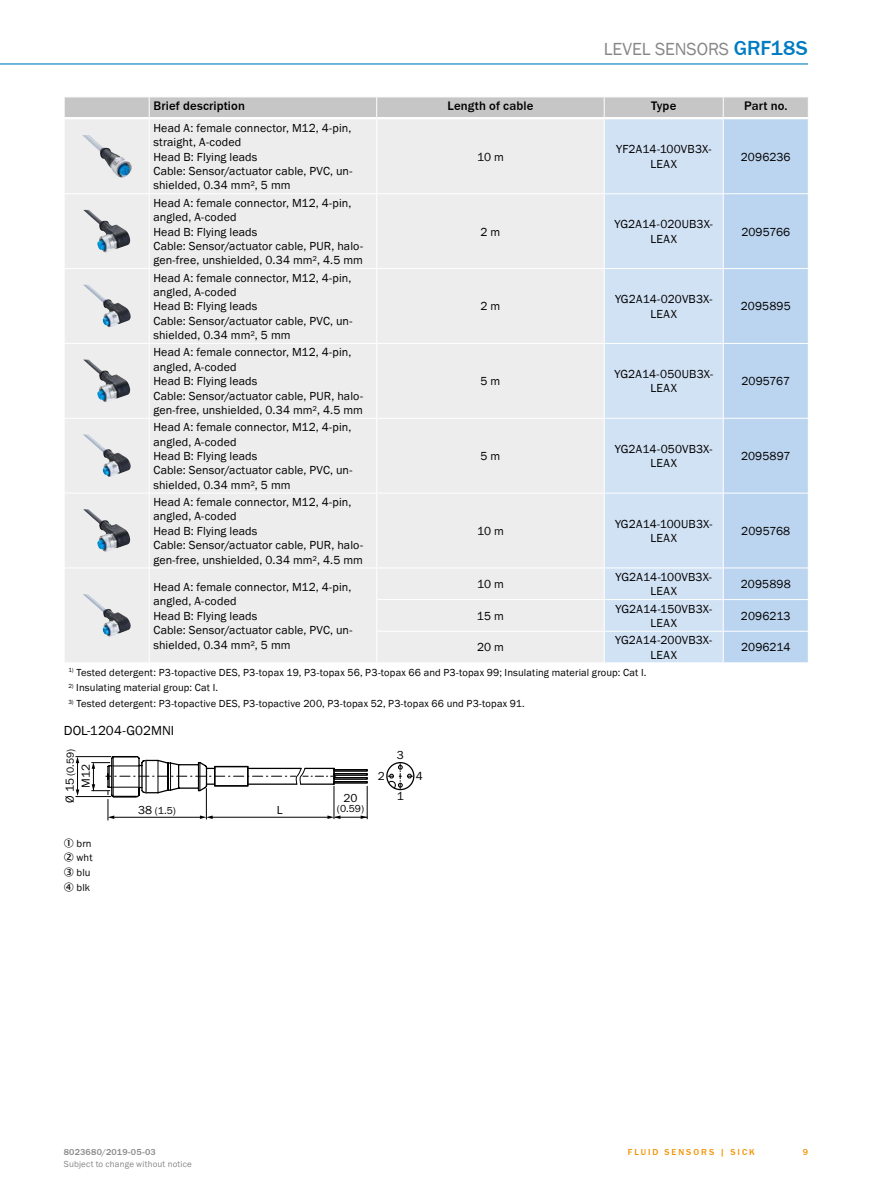
<style>
.page{position:relative;width:893px;height:1188px;background:#fff}
.page>*{position:absolute;margin:0;border:0;box-sizing:border-box;transform-origin:0 0}
.t1{font:18px "SICK Franklin";letter-spacing:-.005em;color:#878787}
.t2{font:13.5px "SICK Franklin";letter-spacing:.005em;color:#000}
.t3{font:500 12.75px "SICK Franklin";letter-spacing:.01em;color:#000}
.t4{font:12px/14.4px "SICK Franklin";letter-spacing:.01em;color:#000;text-align:center}
.t5{font:10.5px/14.7px "SICK Franklin";letter-spacing:.015em;color:#000}
.t6{font:9px "SICK Franklin";letter-spacing:.02em;color:#878787}
.t7{font:500 9px "SICK Franklin";letter-spacing:.02em;color:#878787}
.t8{font:500 9px "SICK Franklin";letter-spacing:.225em;color:#f39200}
.s1{font-weight:500;font-size:21px;color:#007cc2}
.s2{font-size:12px}
</style>
<div class="page">
<hr style="left:0;top:63px;width:808px;height:2px;background:#007cc2">
<div style="left:65px;top:119px;width:539px;height:543px;background:#ededed"></div>
<div style="left:605px;top:119px;width:118px;height:543px;background:#d2e2f5"></div>
<div style="left:724px;top:119px;width:84px;height:543px;background:#bbd4ef"></div>
<svg style="left:64px;top:97px;width:744px;height:21px;background:#c9c9c9"></svg>
<hr style="left:723px;top:117px;width:85px;height:2px;background:#fff">
<hr style="left:149px;top:119px;width:1px;height:74px;background:#fff">
<hr style="left:376px;top:119px;width:1px;height:74px;background:#fff">
<hr style="left:64px;top:193px;width:85px;height:1px;background:#fff">
<hr style="left:149px;top:193px;width:228px;height:1px;background:#fff">
<hr style="left:149px;top:194px;width:1px;height:74px;background:#fff">
<hr style="left:377px;top:193px;width:227px;height:1px;background:#fff">
<hr style="left:376px;top:194px;width:1px;height:74px;background:#fff">
<hr style="left:604px;top:193px;width:119px;height:1px;background:#fff">
<hr style="left:723px;top:193px;width:86px;height:1px;background:#fff">
<hr style="left:64px;top:268px;width:85px;height:1px;background:#fff">
<hr style="left:149px;top:268px;width:228px;height:1px;background:#fff">
<hr style="left:149px;top:269px;width:1px;height:74px;background:#fff">
<hr style="left:377px;top:268px;width:227px;height:1px;background:#fff">
<hr style="left:376px;top:269px;width:1px;height:74px;background:#fff">
<hr style="left:604px;top:268px;width:119px;height:1px;background:#fff">
<hr style="left:723px;top:268px;width:86px;height:1px;background:#fff">
<hr style="left:64px;top:343px;width:85px;height:1px;background:#fff">
<hr style="left:149px;top:343px;width:228px;height:1px;background:#fff">
<hr style="left:149px;top:344px;width:1px;height:74px;background:#fff">
<hr style="left:377px;top:343px;width:227px;height:1px;background:#fff">
<hr style="left:376px;top:344px;width:1px;height:74px;background:#fff">
<hr style="left:604px;top:343px;width:119px;height:1px;background:#fff">
<hr style="left:723px;top:343px;width:86px;height:1px;background:#fff">
<hr style="left:64px;top:418px;width:85px;height:1px;background:#fff">
<hr style="left:149px;top:418px;width:228px;height:1px;background:#fff">
<hr style="left:149px;top:419px;width:1px;height:74px;background:#fff">
<hr style="left:377px;top:418px;width:227px;height:1px;background:#fff">
<hr style="left:376px;top:419px;width:1px;height:74px;background:#fff">
<hr style="left:604px;top:418px;width:119px;height:1px;background:#fff">
<hr style="left:723px;top:418px;width:86px;height:1px;background:#fff">
<hr style="left:64px;top:493px;width:85px;height:1px;background:#fff">
<hr style="left:149px;top:493px;width:228px;height:1px;background:#fff">
<hr style="left:149px;top:493px;width:1px;height:75px;background:#fff">
<hr style="left:377px;top:493px;width:227px;height:1px;background:#fff">
<hr style="left:376px;top:493px;width:1px;height:75px;background:#fff">
<hr style="left:604px;top:493px;width:119px;height:1px;background:#fff">
<hr style="left:723px;top:493px;width:86px;height:1px;background:#fff">
<hr style="left:377px;top:568px;width:227px;height:1px;background:#fff">
<hr style="left:604px;top:568px;width:119px;height:1px;background:#fff">
<hr style="left:723px;top:568px;width:86px;height:1px;background:#fff">
<hr style="left:376px;top:599px;width:228px;height:1px;background:#fff">
<hr style="left:604px;top:599px;width:119px;height:1px;background:#fff">
<hr style="left:723px;top:599px;width:86px;height:1px;background:#fff">
<hr style="left:376px;top:631px;width:228px;height:1px;background:#fff">
<hr style="left:604px;top:631px;width:119px;height:1px;background:#fff">
<hr style="left:723px;top:631px;width:86px;height:1px;background:#fff">
<hr style="left:64px;top:568px;width:85px;height:1px;background:#fff">
<hr style="left:149px;top:568px;width:228px;height:1px;background:#fff">
<hr style="left:149px;top:568px;width:1px;height:32px;background:#fff">
<hr style="left:376px;top:568px;width:1px;height:31px;background:#fff">
<hr style="left:149px;top:600px;width:1px;height:31px;background:#fff">
<hr style="left:376px;top:600px;width:1px;height:31px;background:#fff">
<hr style="left:149px;top:631px;width:1px;height:31px;background:#fff">
<hr style="left:376px;top:632px;width:1px;height:30px;background:#fff">
<img style="left:82px;top:135px;width:50px;height:43px">
<img style="left:83px;top:210px;width:47px;height:42px">
<img style="left:83px;top:285px;width:48px;height:42px">
<img style="left:83px;top:360px;width:47px;height:42px">
<img style="left:83px;top:434px;width:48px;height:43px">
<img style="left:83px;top:509px;width:47px;height:43px">
<img style="left:83px;top:594px;width:48px;height:43px">
<svg style="left:76px;top:757px;width:3px;height:39px"></svg>
<hr style="left:76px;top:756px;width:35px;height:1px;background:#000">
<hr style="left:76px;top:796px;width:35px;height:1px;background:#000">
<svg style="left:92px;top:756px;width:323px;height:64px"></svg>
<h1 class="t1" style="left:604px;top:38px;width:205px">Level sensors <span class="s1">GRF18S</span></h1>
<p class="t3" style="left:153px;top:98px;width:93px">Brief description</p>
<p class="t3" style="left:447px;top:98px;width:87px">Length of cable</p>
<p class="t3" style="left:651px;top:98px;width:27px">Type</p>
<p class="t3" style="left:744px;top:98px;width:45px">Part no.</p>
<p class="t4" style="left:153px;top:121px;width:201px;text-align:left">Head A: female connector, M12, 4-pin, straight, A-coded<br>Head B: Flying leads<br>Cable: Sensor/actuator cable, PVC, un&shy;shielded, 0.34 mm², 5 mm</p>
<p class="t4" style="left:477px;top:150px;width:28px">10 m</p>
<p class="t4" style="left:616px;top:142px;width:97px">YF2A14-100VB3X-<br>LEAX</p>
<p class="t4" style="left:741px;top:150px;width:51px">2096236</p>
<p class="t4" style="left:153px;top:196px;width:211px;text-align:left">Head A: female connector, M12, 4-pin, angled, A-coded<br>Head B: Flying leads<br>Cable: Sensor/actuator cable, PUR, halo&shy;gen-free, unshielded, 0.34 mm², 4.5 mm</p>
<p class="t4" style="left:153px;top:271px;width:201px;text-align:left">Head A: female connector, M12, 4-pin, angled, A-coded<br>Head B: Flying leads<br>Cable: Sensor/actuator cable, PVC, un&shy;shielded, 0.34 mm², 5 mm</p>
<p class="t4" style="left:153px;top:345px;width:211px;text-align:left">Head A: female connector, M12, 4-pin, angled, A-coded<br>Head B: Flying leads<br>Cable: Sensor/actuator cable, PUR, halo&shy;gen-free, unshielded, 0.34 mm², 4.5 mm</p>
<p class="t4" style="left:153px;top:420px;width:201px;text-align:left">Head A: female connector, M12, 4-pin, angled, A-coded<br>Head B: Flying leads<br>Cable: Sensor/actuator cable, PVC, un&shy;shielded, 0.34 mm², 5 mm</p>
<p class="t4" style="left:153px;top:495px;width:211px;text-align:left">Head A: female connector, M12, 4-pin, angled, A-coded<br>Head B: Flying leads<br>Cable: Sensor/actuator cable, PUR, halo&shy;gen-free, unshielded, 0.34 mm², 4.5 mm</p>
<p class="t4" style="left:481px;top:225px;width:21px">2m</p>
<p class="t4" style="left:614px;top:217px;width:100px">YG2A14-020UB3X-<br>LEAX</p>
<p class="t4" style="left:741px;top:225px;width:50px">2095766</p>
<p class="t4" style="left:481px;top:299px;width:21px">2 m</p>
<p class="t4" style="left:615px;top:292px;width:99px">YG2A14-020VB3X-<br>LEAX</p>
<p class="t4" style="left:741px;top:299px;width:51px">2095895</p>
<p class="t4" style="left:481px;top:374px;width:21px">5m</p>
<p class="t4" style="left:614px;top:367px;width:100px">YG2A14-050UB3X-<br>LEAX</p>
<p class="t4" style="left:741px;top:374px;width:50px">2095767</p>
<p class="t4" style="left:481px;top:449px;width:21px">5 m</p>
<p class="t4" style="left:615px;top:442px;width:99px">YG2A14-050VB3X-<br>LEAX</p>
<p class="t4" style="left:741px;top:449px;width:51px">2095897</p>
<p class="t4" style="left:477px;top:524px;width:28px">10 m</p>
<p class="t4" style="left:615px;top:517px;width:99px">YG2A14-100UB3X-<br>LEAX</p>
<p class="t4" style="left:741px;top:524px;width:51px">2095768</p>
<p class="t4" style="left:153px;top:580px;width:201px;text-align:left">Head A: female connector, M12, 4-pin, angled, A-coded<br>Head B: Flying leads<br>Cable: Sensor/actuator cable, PVC, un&shy;shielded, 0.34 mm², 5 mm</p>
<p class="t4" style="left:477px;top:577px;width:28px">10 m</p>
<p class="t4" style="left:615px;top:570px;width:98px">YG2A14-100VB3X-<br>LEAX</p>
<p class="t4" style="left:741px;top:577px;width:51px">2095898</p>
<p class="t4" style="left:477px;top:609px;width:28px">15 m</p>
<p class="t4" style="left:615px;top:602px;width:98px">YG2A14-150VB3X-<br>LEAX</p>
<p class="t4" style="left:741px;top:609px;width:51px">2096213</p>
<p class="t4" style="left:477px;top:640px;width:28px">20 m</p>
<p class="t4" style="left:615px;top:633px;width:98px">YG2A14-200VB3X-<br>LEAX</p>
<p class="t4" style="left:741px;top:640px;width:51px">2096214</p>
<p class="t5" style="left:68px;top:665px;width:580px"><sup>1)</sup> Tested detergent: P3-topactive DES, P3-topax 19, P3-topax 56, P3-topax 66 and P3-topax 99; Insulating material group: Cat I.</p>
<p class="t5" style="left:68px;top:681px;width:151px"><sup>2)</sup> Insulating material group: Cat I.</p>
<p class="t5" style="left:68px;top:696px;width:458px"><sup>3)</sup> Tested detergent: P3-topactive DES, P3-topactive 200, P3-topax 52, P3-topax 66 und P3-topax 91.</p>
<p class="t2" style="left:64px;top:722px;width:112px">DOL-1204-G02MN I</p>
<p class="t5" style="left:63px;top:803px;width:56px;rotate:-90deg"><span class="s2">Ø 15</span> (0.59)</p>
<p class="t4" style="left:397px;top:748px;width:9px">3</p>
<p class="t4" style="left:79px;top:788px;width:25px;rotate:-90deg">M12</p>
<p class="t4" style="left:378px;top:769px;width:9px">2</p>
<p class="t4" style="left:416px;top:769px;width:9px">4</p>
<p class="t4" style="left:397px;top:789px;width:9px">1</p>
<p class="t4" style="left:344px;top:791px;width:16px">20</p>
<p class="t5" style="left:77px;top:836px;width:18px">brn wht</p>
<p class="t5" style="left:64px;top:865px;width:28px">✓ blu</p>
<p class="t5" style="left:64px;top:880px;width:28px">✔ blk</p>
<p class="t4" style="left:138px;top:803px;width:16px">38</p>
<p class="t5" style="left:337px;top:802px;width:29px">(0.59)</p>
<p class="t4" style="left:277px;top:803px;width:7px">L</p>
<p class="t5" style="left:155px;top:803px;width:23px">(1.5)</p>
<p class="t7" style="left:64px;top:1146px;width:94px">8023680/2019-05-03</p>
<p class="t8" style="left:628px;top:1146px;width:128px">Fluid sensors | SI CK</p>
<p class="t6" style="left:64px;top:1159px;width:130px">Subject to change without notice</p>
<p class="t8" style="left:803px;top:1146px;width:7px">9</p>
</div>
